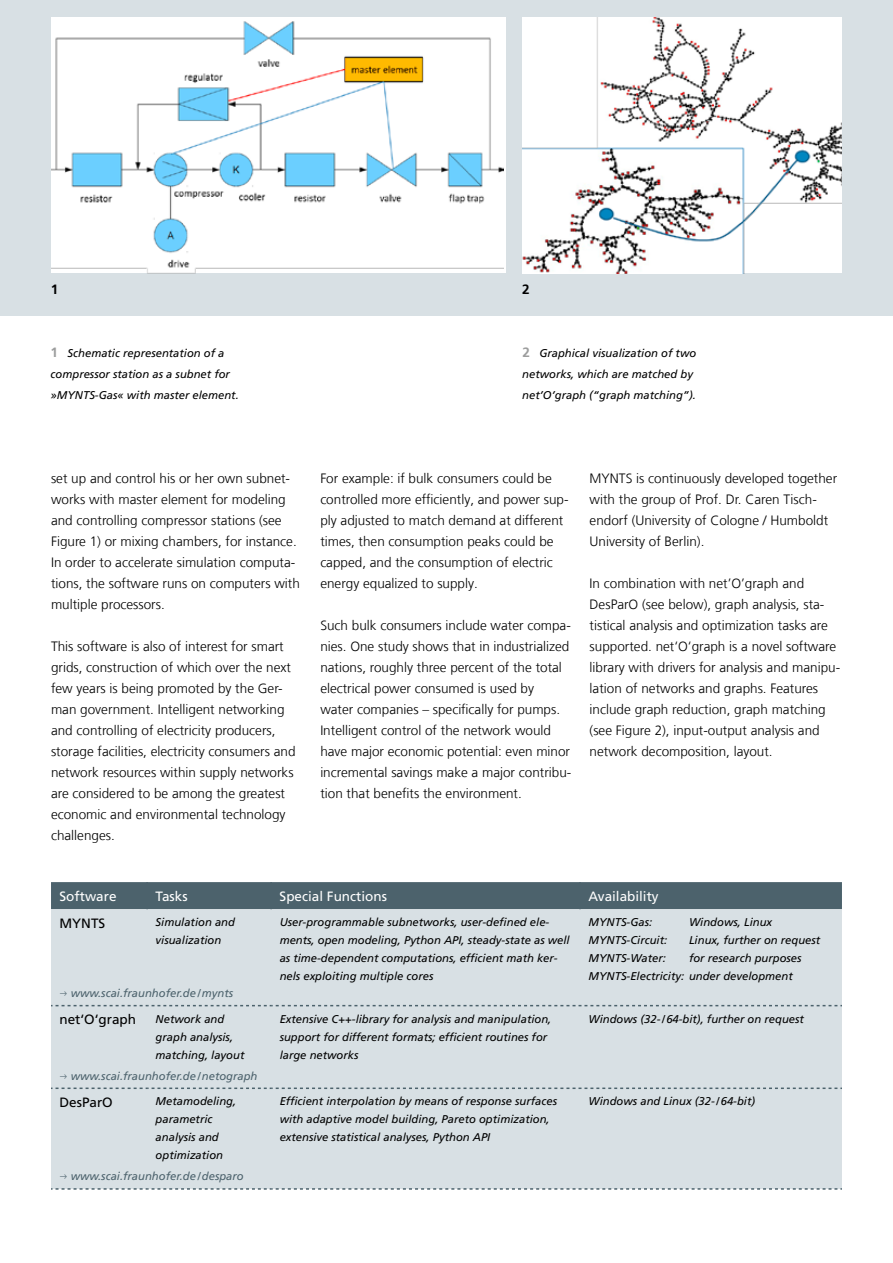
<style>
.page{position:relative;width:893px;height:1263px;background:#fff}
.page>*{position:absolute;margin:0;border:0;box-sizing:border-box;transform-origin:0 0}
.t1{font:300 13.5px/21px "Frutiger LT Com";color:#000}
.t2{font:13.5px "Frutiger LT Com";color:#fff}
.t3{font:13.5px "Frutiger LT Com";color:#000}
.t4{font:700 13.5px "Frutiger LT Com";color:#000}
.t5{font:italic 11.25px/18px "Frutiger LT Com";color:#000}
.t6{font:italic 11.25px "Frutiger LT Com";color:#4c626c}
.s1{font-weight:700;font-style:normal;font-size:13.5px;color:#9c9d9d}
</style>
<div class="page">
<div style="left:0;top:0;width:893px;height:315px;background:#d8e0e4"></div>
<div style="left:51px;top:882px;width:791px;height:27px;background:#4c626c"></div>
<div style="left:51px;top:909px;width:791px;height:279px;background:#d8e0e4"></div>
<hr style="left:146px;top:882px;width:2px;height:27px;background:#4c626c">
<hr style="left:270px;top:882px;width:2px;height:27px;background:#4c626c">
<hr style="left:579px;top:882px;width:2px;height:27px;background:#4c626c">
<svg style="left:51px;top:1005px;width:791px;height:1px"></svg>
<svg style="left:51px;top:1087px;width:791px;height:2px;background:#a4b2b8"></svg>
<svg style="left:51px;top:1188px;width:791px;height:2px"></svg>
<img style="left:522px;top:17px;width:320px;height:256px">
<img style="left:51px;top:19px;width:452px;height:254px">
<p class="t4" style="left:51px;top:281px;width:9px">1</p>
<p class="t4" style="left:522px;top:281px;width:9px">2</p>
<p class="t5" style="left:51px;top:343px;width:190px;line-height:21px"><span class="s1">1</span> Schematic representation of a compressor station as a subnet for »MYNTS-Gas« with master element.</p>
<p class="t5" style="left:522px;top:343px;width:175px;line-height:21px"><span class="s1">2</span> Graphical visualization of two networks, which are matched by net’O’graph (“graph matching”).</p>
<p class="t1" style="left:51px;top:468px;width:250px">set up and control his or her own subnet&shy;works with master element for modeling and controlling compressor stations (see Figure 1) or mixing chambers, for instance.<br>In order to accelerate simulation computa&shy;tions, the software runs on computers with multiple processors.</p>
<p class="t1" style="left:51px;top:636px;width:246px">This software is also of interest for smart grids, construction of which over the next few years is being promoted by the Ger&shy;man government. Intelligent networking and controlling of electricity producers, storage facilities, electricity consumers and network resources within supply networks are considered to be among the greatest economic and environmental technology challenges.</p>
<p class="t1" style="left:320px;top:468px;width:250px">For example: if bulk consumers could be controlled more efficiently, and power sup&shy;ply adjusted to match demand at different times, then consumption peaks could be capped, and the consumption of electric energy equalized to supply.</p>
<p class="t1" style="left:320px;top:615px;width:253px">Such bulk consumers include water compa&shy;nies. One study shows that in industrialized nations, roughly three percent of the total electrical power consumed is used by<br>water companies – specifically for pumps.<br>Intelligent control of the network would have major economic potential: even minor incremental savings make a major contribu&shy;tion that benefits the environment.</p>
<p class="t1" style="left:590px;top:468px;width:249px">MYNTS is continuously developed together with the group of Prof. Dr. Caren Tisch&shy;endorf (University of Cologne / Humboldt University of Berlin).</p>
<p class="t1" style="left:590px;top:573px;width:252px">In combination with net’O’graph and DesParO (see below), graph analysis, sta&shy;tistical analysis and optimization tasks are supported. net‘O‘graph is a novel software library with drivers for analysis and manipu&shy;lation of networks and graphs. Features include graph reduction, graph matching (see Figure 2), input-output analysis and network decomposition, layout.</p>
<p class="t2" style="left:60px;top:888px;width:59px">Software</p>
<p class="t2" style="left:156px;top:888px;width:34px">Tasks</p>
<p class="t2" style="left:280px;top:888px;width:109px">Special Functions</p>
<p class="t2" style="left:588px;top:888px;width:72px">Availability</p>
<p class="t3" style="left:60px;top:915px;width:47px">MYNTS</p>
<p class="t5" style="left:156px;top:913px;width:81px">Simulation and visualization</p>
<p class="t5" style="left:280px;top:913px;width:292px">User-programmable subnetworks, user-defined ele&shy;ments, open modeling, Python API, steady-state as well as time-dependent computations, efficient math ker&shy;nels exploiting multiple cores</p>
<p class="t5" style="left:588px;top:913px;width:65px">MYNTS-Gas:</p>
<p class="t5" style="left:689px;top:913px;width:85px">Windows, Linux</p>
<p class="t5" style="left:588px;top:931px;width:80px">MYNTS-Circuit:</p>
<p class="t5" style="left:689px;top:931px;width:133px">Linux, further on request</p>
<p class="t5" style="left:588px;top:949px;width:79px">MYNTS-Water:</p>
<p class="t5" style="left:588px;top:949px;width:215px;text-indent:100px">for research purposes<br>MYNTS-Electricity: under development</p>
<p class="t6" style="left:60px;top:987px;width:175px">→ www.scai.fraunhofer.de/mynts</p>
<p class="t3" style="left:60px;top:1012px;width:78px">net‘O‘graph</p>
<p class="t5" style="left:156px;top:1010px;width:90px">Network and graph analysis, matching, layout</p>
<p class="t5" style="left:280px;top:1010px;width:273px">Extensive C++-library for analysis and manipulation, support for different formats; efficient routines for large networks</p>
<p class="t5" style="left:588px;top:1010px;width:217px">Windows (32-/64-bit), further on request</p>
<p class="t6" style="left:60px;top:1069px;width:199px">→ www.scai.fraunhofer.de/netograph</p>
<p class="t3" style="left:60px;top:1094px;width:55px">DesParO</p>
<p class="t5" style="left:156px;top:1092px;width:82px">Metamodeling, parametric analysis and optimization</p>
<p class="t5" style="left:280px;top:1092px;width:279px">Efficient interpolation by means of response surfaces with adaptive model building, Pareto optimization, extensive statistical analyses, Python API</p>
<p class="t5" style="left:588px;top:1092px;width:168px">Windows and Linux (32-/64-bit)</p>
<p class="t6" style="left:60px;top:1170px;width:186px">→ www.scai.fraunhofer.de/desparo</p>
</div>
